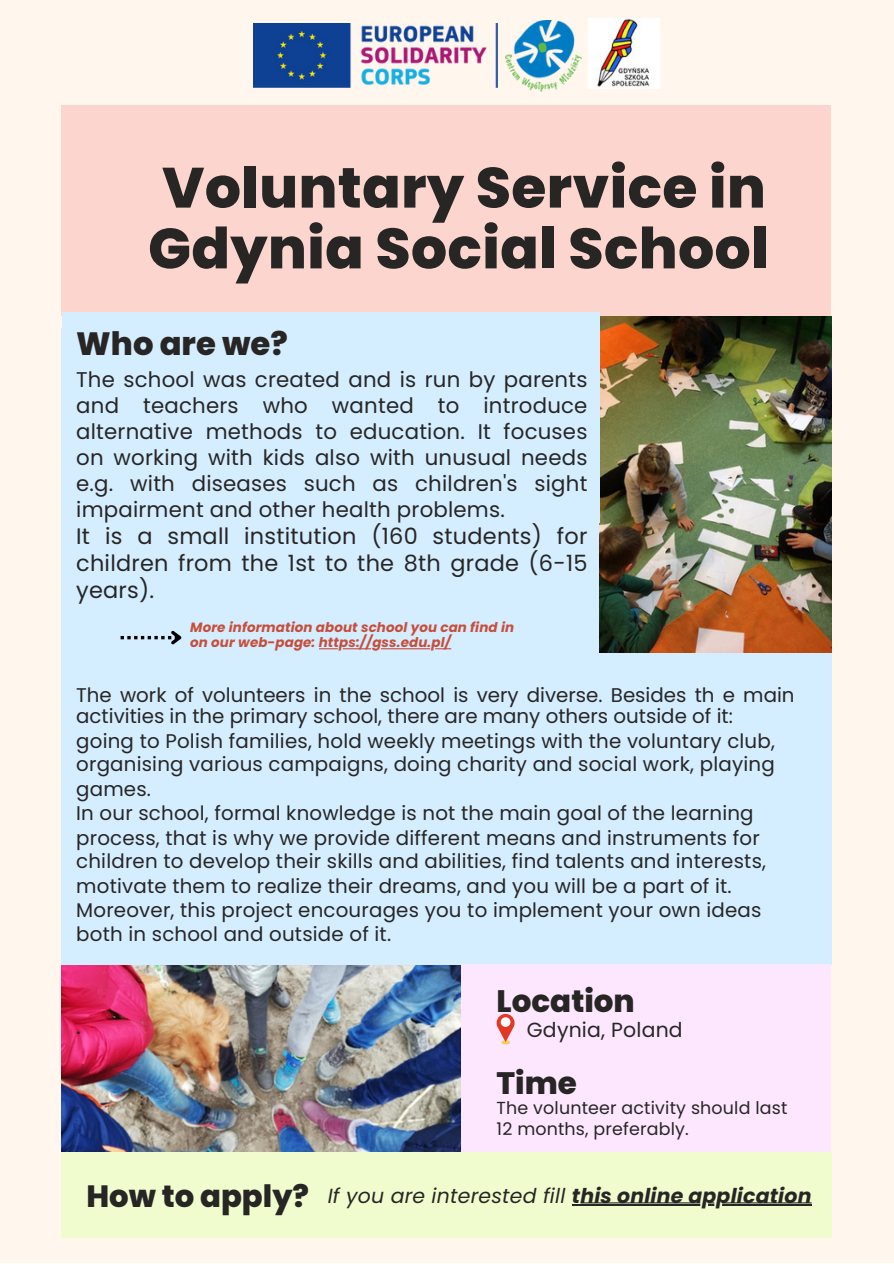
<style>
.page{position:relative;width:894px;height:1264px;background:#fff}
.page>*{position:absolute;margin:0;border:0;box-sizing:border-box;transform-origin:0 0}
.t1{font:800 56.55px/60.8px "Poppins";letter-spacing:.01em;color:#282625}
.t2{font:800 32.25px "Poppins";color:#282625}
.t3{font:800 30.9px "Poppins";color:#282625}
.t4{font:800 30.75px "Poppins";color:#282625}
.t5{font:22.35px/27px "Poppins";letter-spacing:.01em;color:#282625;text-align:justify}
.t6{font:21.3px/25.8px "Poppins";letter-spacing:.01em;color:#282625;text-align:justify}
.t7{font:italic 20.4px "Poppins";letter-spacing:.01em;color:#282625}
.t8{font:20.4px "Poppins";letter-spacing:.01em;color:#282625}
.t9{font:19.8px/24.2px "Poppins";letter-spacing:.01em;color:#282625}
.t10{font:17.4px/21.3px "Poppins";letter-spacing:.01em;color:#282625}
.t11{font:italic 700 13.35px/15.8px "Poppins";letter-spacing:.01em;color:#c74e3b}
.s1{font-weight:700}
</style>
<div class="page">
<div style="left:0;top:0;width:892px;height:1262px;background:#fff6ee"></div>
<img style="left:62px;top:964px;width:398px;height:188px">
<div style="left:62px;top:724px;width:769px;height:240px;background:#d4edff"></div>
<div style="left:62px;top:328px;width:769px;height:400px;background:#d4edff"></div>
<img style="left:599px;top:316px;width:232px;height:336px">
<div style="left:62px;top:105px;width:768px;height:211px;background:#fcd5ce"></div>
<div style="left:460px;top:964px;width:370px;height:188px;background:#fde7ff"></div>
<div style="left:62px;top:313px;width:537px;height:210px;background:#d4edff"></div>
<svg style="left:496px;top:1014px;width:18px;height:30px"></svg>
<div style="left:500px;top:1017px;width:10px;height:9px;background:#fff;border-radius:50%"></div>
<img style="left:254px;top:23px;width:243px;height:64px">
<img style="left:505px;top:20px;width:76px;height:71px">
<img style="left:588px;top:18px;width:71px;height:71px">
<svg style="left:120px;top:631px;width:61px;height:13px"></svg>
<svg style="left:319px;top:648px;width:132px;height:1px"></svg>
<div style="left:62px;top:1152px;width:769px;height:84px;background:#f0fcce"></div>
<svg style="left:580px;top:1202px;width:231px;height:1px"></svg>
<hr style="left:571px;top:1204px;width:240px;height:1px;background:#282625">
<h3 class="t1" style="left:148px;top:157px;width:621px">Voluntary Service in<br>Gdynia Social School</h3>
<p class="t2" style="left:76px;top:321px;width:213px">Who are we?</p>
<p class="t6" style="left:76px;top:367px;width:512px">The school was created and is run by parents and teachers who wanted to introduce alternative methods to education. It focuses on working with kids also with unusual needs e.g. with diseases such as children's sight impairment and other health problems.</p>
<p class="t5" style="left:76px;top:522px;width:512px">It is a small institution (160 students) for children from the 1st to the 8th grade (6-15 years).</p>
<p class="t11" style="left:190px;top:619px;width:325px">More information about school you can find in on our web-page: https://gss.edu.pl/</p>
<p class="t9" style="left:76px;top:684px;width:719px;line-height:21.3px">The work of volunteers in the school is very diverse. Besides th e main activities in the primary school, there are many others outside of it:</p>
<p class="t9" style="left:76px;top:728px;width:700px">going to Polish families, hold weekly meetings with the voluntary club, organising various campaigns, doing charity and social work, playing games.<br>In our school, formal knowledge is not the main goal of the learning process, that is why we provide different means and instruments for children to develop their skills and abilities, find talents and interests, motivate them to realize their dreams, and you will be a part of it.<br>Moreover, this project encourages you to implement your own ideas both in school and outside of it.</p>
<h3 class="t3" style="left:496px;top:979px;width:140px">Location</h3>
<h2 class="t5" style="left:76px;top:1012px;width:6px">.</h2>
<h3 class="t8" style="left:526px;top:1015px;width:157px">Gdynia, Poland</h3>
<p class="t3" style="left:496px;top:1061px;width:82px">Time</p>
<p class="t10" style="left:496px;top:1096px;width:292px">The volunteer activity should last<br>12 months, preferably.</p>
<h3 class="t4" style="left:86px;top:1174px;width:224px">How to apply?</h3>
<h2 class="t7" style="left:327px;top:1181px;width:485px">If you are interested fill <span class="s1">this online application</span></h2>
</div>
